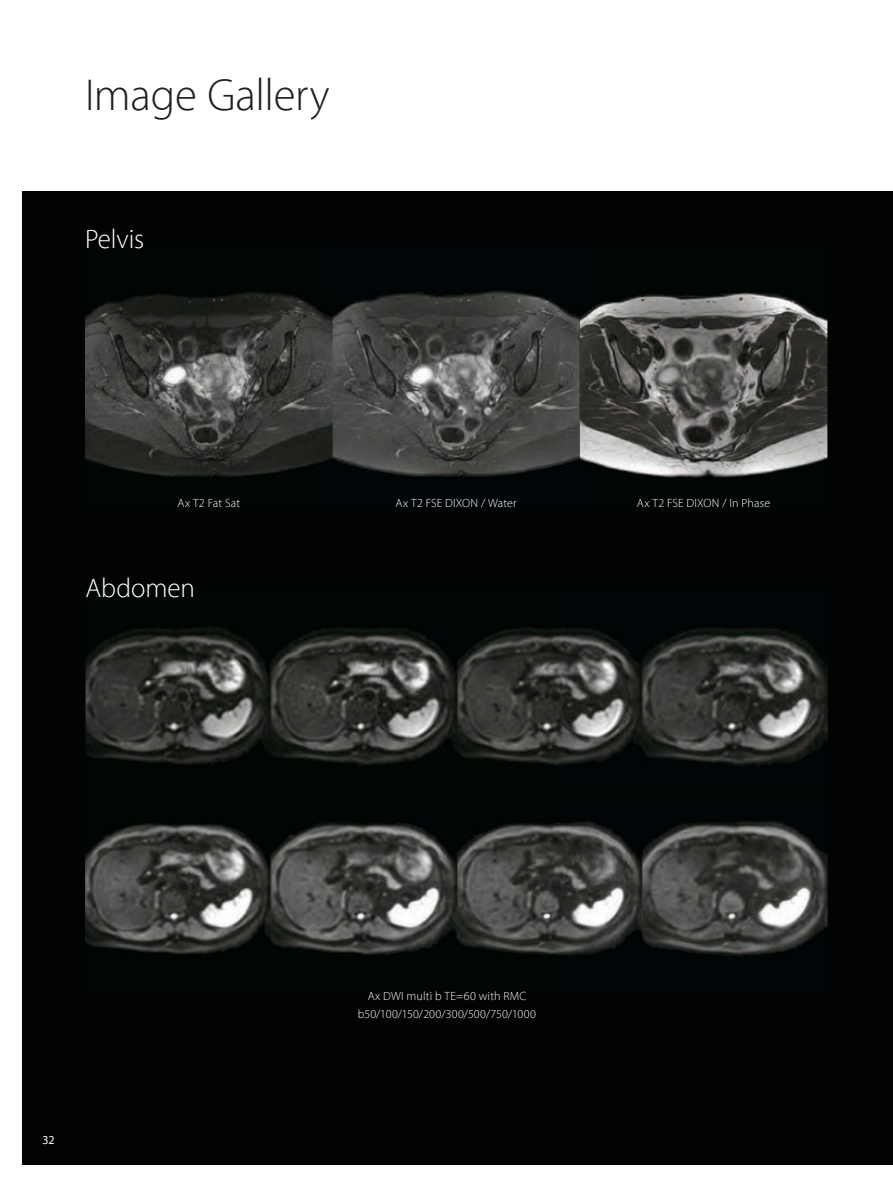
<style>
.page{position:relative;width:893px;height:1187px;background:#fff}
.page>*{position:absolute;margin:0;border:0;box-sizing:border-box;transform-origin:0 0}
.t1{font:300 45px "Myriad Pro";letter-spacing:-.005em;color:#231f20}
.t2{font:300 27px "Myriad Pro";color:#fff}
.t3{font:300 12px/18px "Myriad Pro";letter-spacing:.015em;color:#fff;text-align:center}
.t4{font:12px "Myriad Pro";color:#fff}
</style>
<div class="page">
<div style="left:0;top:192px;width:893px;height:994px;background:#020303"></div>
<img style="left:85px;top:290px;width:742px;height:188px">
<img style="left:85px;top:626px;width:743px;height:330px">
<img style="left:85px;top:784px;width:743px;height:26px">
<div style="left:0;top:1165px;width:893px;height:21px;background:#fff"></div>
<div style="left:0;top:0;width:21px;height:1186px;background:#fff"></div>
<h1 class="t1" style="left:85px;top:70px;width:246px">Image Gallery</h1>
<h2 class="t2" style="left:85px;top:224px;width:61px">Pelvis</h2>
<p class="t3" style="left:177px;top:494px;width:64px">Ax T2 Fat Sat</p>
<p class="t3" style="left:396px;top:494px;width:123px">Ax T2 FSE DIXON / Water</p>
<p class="t3" style="left:637px;top:494px;width:135px">Ax T2 FSE DIXON / In Phase</p>
<h2 class="t2" style="left:85px;top:573px;width:111px">Abdomen</h2>
<p class="t4" style="left:43px;top:1132px;width:14px">32</p>
<p class="t3" style="left:358px;top:986px;width:180px">Ax DWI multi b TE=60 with RMC b50/100/150/200/300/500/750/1000</p>
</div>
